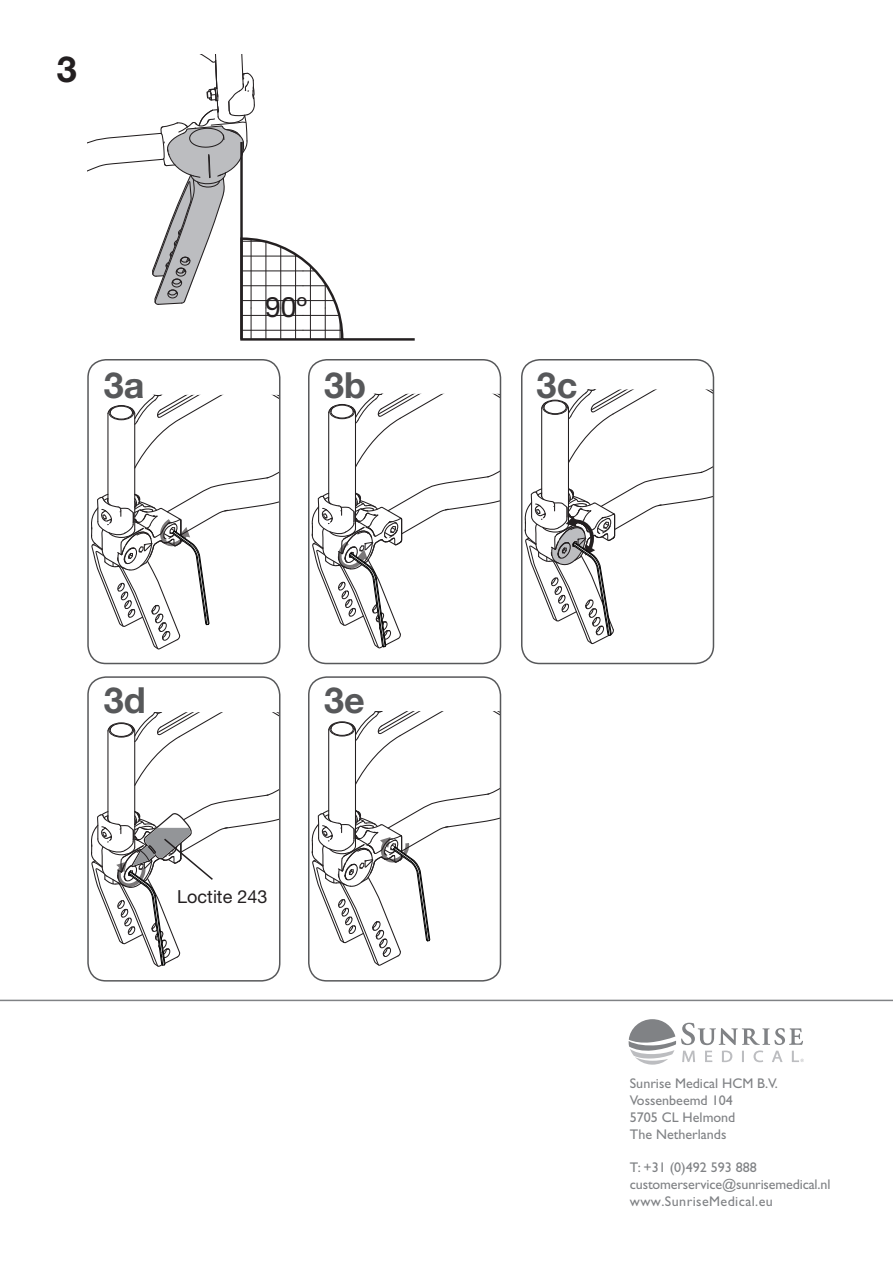
<style>
.page{position:relative;width:893px;height:1263px;background:#fff}
.page>*{position:absolute;margin:0;border:0;box-sizing:border-box;transform-origin:0 0}
.t1{font:700 36px "Helvetica Neue LT";color:#57585a}
.t2{font:700 36px "Helvetica Neue LT";color:#231f20}
.t3{font:28.2px "Helvetica Neue LT Pro";color:#231f20}
.t4{font:18px "Helvetica Neue LT";color:#231f20}
.t5{font:14.1px/16.8px "Gill Sans Std";color:#808285}
</style>
<div class="page">
<hr style="left:0;top:1000px;width:893px;height:1px;background:#808285">
<svg style="left:629px;top:1019px;width:175px;height:46px"></svg>
<svg style="left:87px;top:54px;width:328px;height:287px"></svg>
<div style="left:87px;top:359px;width:193px;height:305px;border:2px solid #57585a;border-radius:18px"></div>
<div style="left:87px;top:676px;width:193px;height:305px;border:2px solid #57585a;border-radius:18px"></div>
<div style="left:308px;top:359px;width:193px;height:305px;border:2px solid #57585a;border-radius:18px"></div>
<div style="left:308px;top:676px;width:193px;height:305px;border:2px solid #57585a;border-radius:18px"></div>
<div style="left:521px;top:359px;width:193px;height:305px;border:2px solid #57585a;border-radius:18px"></div>
<svg style="left:90px;top:395px;width:190px;height:268px"></svg>
<svg style="left:91px;top:712px;width:189px;height:255px"></svg>
<svg style="left:311px;top:394px;width:189px;height:269px"></svg>
<svg style="left:311px;top:711px;width:189px;height:255px"></svg>
<svg style="left:524px;top:389px;width:189px;height:256px"></svg>
<p class="t2" style="left:57px;top:47px;width:22px">3</p>
<p class="t3" style="left:265px;top:290px;width:44px">90º</p>
<p class="t1" style="left:104px;top:363px;width:42px">3a</p>
<p class="t1" style="left:324px;top:363px;width:44px">3b</p>
<p class="t1" style="left:537px;top:363px;width:42px">3c</p>
<p class="t1" style="left:104px;top:678px;width:44px">3d</p>
<p class="t1" style="left:324px;top:678px;width:42px">3e</p>
<p class="t4" style="left:177px;top:886px;width:92px">Loctite 243</p>
<p class="t5" style="left:630px;top:1075px;width:150px">Sunrise Medical HCM B.V.<br>Vossenbeemd 104<br>5705 CL Helmond<br>The Netherlands</p>
<p class="t5" style="left:630px;top:1159px;width:202px">T: +31 (0)492 593 888 customerservice@sunrisemedical.nl www.SunriseMedical.eu</p>
</div>
